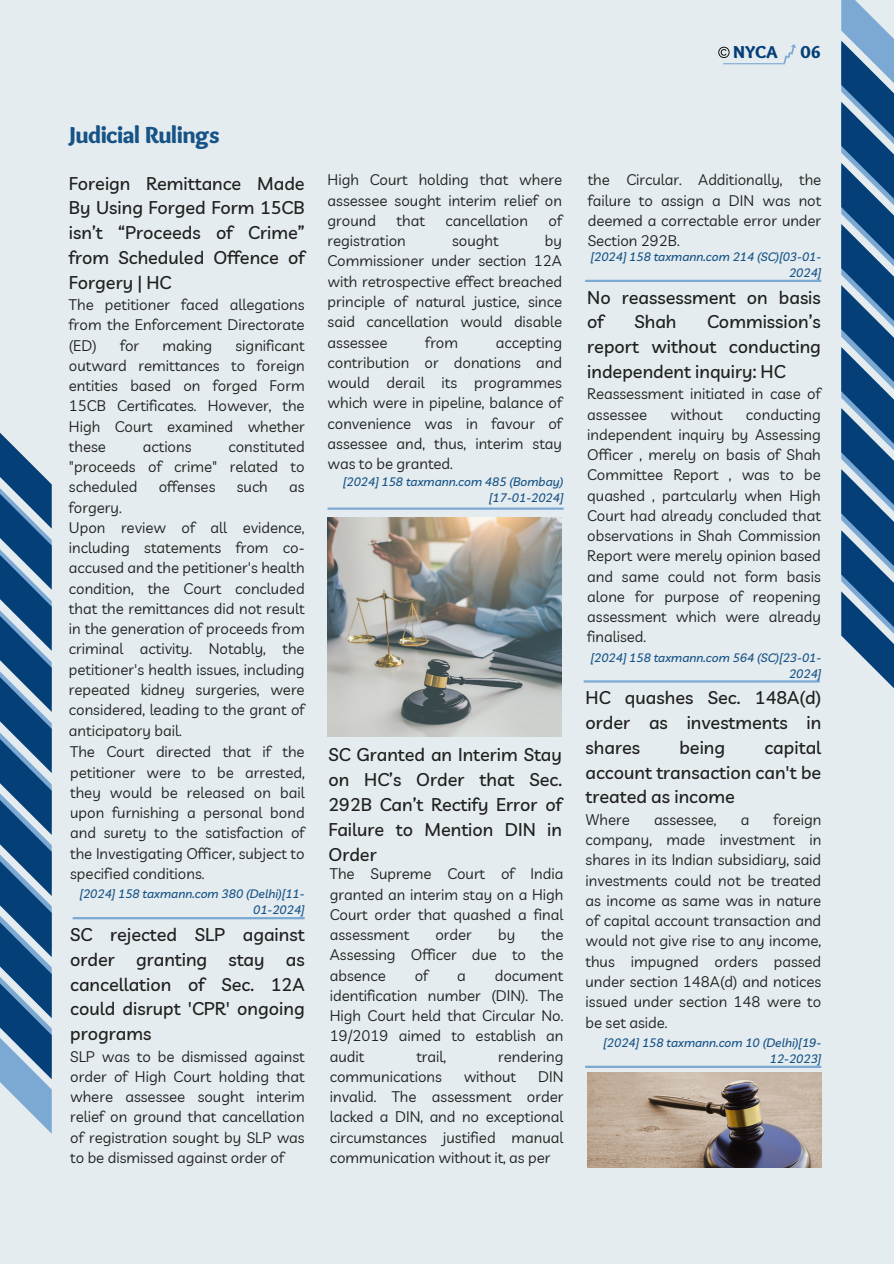
<style>
.page{position:relative;width:894px;height:1264px;background:#fff}
.page>*{position:absolute;margin:0;border:0;box-sizing:border-box;transform-origin:0 0}
.t1{font:900 24px "Sukar";letter-spacing:-.02em;color:#175387}
.t2{font:500 18px/24.8px "Livvic";color:#202020;text-align:justify}
.t3{font:900 18px "Sukar";color:#043f77}
.t4{font:15px/20.2px "Livvic";color:#202020;text-align:justify}
.t5{font:italic 500 12px/16px "Livvic";color:#175387;text-align:right}
</style>
<div class="page">
<div style="left:0;top:0;width:893px;height:1263px;background:#e5ecef"></div>
<svg style="left:841px;top:0;width:52px;height:688px"></svg>
<svg style="left:0;top:433px;width:52px;height:700px"></svg>
<svg style="left:783px;top:44px;width:13px;height:20px"></svg>
<hr style="left:722px;top:63px;width:62px;height:1px;background:#7ba9d3">
<svg style="left:718px;top:47px;width:11px;height:11px"></svg>
<hr style="left:73px;top:917px;width:231px;height:2px;background:#7ba9d3">
<hr style="left:583px;top:680px;width:236px;height:2px;background:#7ba9d3">
<hr style="left:585px;top:1065px;width:236px;height:2px;background:#7ba9d3">
<hr style="left:585px;top:280px;width:236px;height:2px;background:#7ba9d3">
<hr style="left:327px;top:507px;width:236px;height:3px;background:#7ba9d3">
<img style="left:327px;top:517px;width:234px;height:219px">
<img style="left:587px;top:1072px;width:234px;height:94px">
<p class="t3" style="left:733px;top:41px;width:46px">NYCA</p>
<p class="t3" style="left:800px;top:42px;width:22px">06</p>
<h1 class="t1" style="left:69px;top:121px;width:152px">Judicial Rulings</h1>
<p class="t2" style="left:69px;top:170px;width:237px">Foreign Remittance Made By Using Forged Form 15CB isn’t “Proceeds of Crime” from Scheduled Offence of Forgery | HC</p>
<p class="t4" style="left:69px;top:294px;width:237px">The petitioner faced allegations from the Enforcement Directorate (ED) for</p>
<p class="t4" style="left:69px;top:335px;width:237px;text-indent:166px">significant outward remittances to foreign entities based on forged Form 15CB Certificates. However, the High Court examined whether these</p>
<p class="t4" style="left:162px;top:335px;width:51px">making</p>
<p class="t4" style="left:69px;top:436px;width:237px;text-indent:159px">constituted "proceeds of crime" related to scheduled</p>
<p class="t4" style="left:143px;top:436px;width:50px">actions</p>
<p class="t4" style="left:159px;top:476px;width:58px">offenses</p>
<p class="t4" style="left:237px;top:476px;width:33px">such</p>
<p class="t4" style="left:289px;top:476px;width:17px">as</p>
<p class="t4" style="left:69px;top:497px;width:237px;text-align:left">forgery.<br>Upon review of all evidence, including statements from co&shy;accused and the petitioner's health condition, the Court concluded that the remittances did not result in the generation of proceeds from criminal activity. Notably, the petitioner's health issues, including repeated kidney surgeries, were considered, leading to the grant of anticipatory bail.</p>
<p class="t4" style="left:70px;top:741px;width:236px">The Court directed that if the petitioner were to be arrested, they would be released on bail upon furnishing a personal bond and surety to the satisfaction of the Investigating Officer, subject to specified conditions.</p>
<p class="t5" style="left:80px;top:885px;width:226px">[2024] 158 taxmann.com 380 (Delhi)[11-<br>01-2024]</p>
<p class="t2" style="left:70px;top:922px;width:236px">SC rejected SLP against order granting stay as cancellation of Sec. 12A could disrupt 'CPR' ongoing programs</p>
<p class="t4" style="left:70px;top:1045px;width:236px">SLP was to be dismissed against order of High Court holding that where assessee sought interim relief on ground that cancellation of registration sought by SLP was to be dismissed against order of</p>
<p class="t4" style="left:327px;top:170px;width:236px">High Court holding that where assessee sought interim relief on ground</p>
<p class="t4" style="left:396px;top:210px;width:30px">that</p>
<p class="t4" style="left:445px;top:210px;width:84px">cancellation</p>
<p class="t4" style="left:548px;top:210px;width:15px">of</p>
<p class="t4" style="left:327px;top:230px;width:80px">registration</p>
<p class="t4" style="left:452px;top:230px;width:48px">sought</p>
<p class="t4" style="left:327px;top:230px;width:236px;text-indent:217px">by Commissioner under section 12A with retrospective effect breached principle of natural justice, since said cancellation would disable assessee</p>
<p class="t4" style="left:425px;top:332px;width:34px">from</p>
<p class="t4" style="left:327px;top:332px;width:236px;text-indent:168px">accepting contribution or donations and would derail its programmes which were in pipeline, balance of convenience was in favour of assessee and, thus, interim stay was to be granted.</p>
<p class="t5" style="left:343px;top:474px;width:222px">[2024] 158 taxmann.com 485 (Bombay) [17-01-2024]</p>
<p class="t2" style="left:328px;top:742px;width:235px">SC Granted an Interim Stay on HC’s Order that Sec.<br>292B Can’t Rectify Error of Failure to Mention DIN in Order</p>
<p class="t4" style="left:330px;top:863px;width:235px">The Supreme Court of India granted an interim stay on a High Court order that quashed a final assessment</p>
<p class="t4" style="left:330px;top:924px;width:235px;text-indent:211px">the Assessing Officer due to the absence</p>
<p class="t4" style="left:435px;top:924px;width:38px">order</p>
<p class="t4" style="left:498px;top:924px;width:19px">by</p>
<p class="t4" style="left:414px;top:964px;width:15px">of</p>
<p class="t4" style="left:457px;top:964px;width:10px">a</p>
<p class="t4" style="left:330px;top:964px;width:235px;text-indent:165px">document identification number (DIN). The High Court held that Circular No.<br>19/2019 aimed to establish an audit</p>
<p class="t4" style="left:416px;top:1045px;width:31px">trail,</p>
<p class="t4" style="left:498px;top:1045px;width:67px">rendering</p>
<p class="t4" style="left:330px;top:1066px;width:113px">communications</p>
<p class="t4" style="left:463px;top:1066px;width:54px">without</p>
<p class="t4" style="left:330px;top:1066px;width:235px;text-indent:208px">DIN invalid. The assessment order lacked a DIN, and no exceptional circumstances justified manual communication without it, as per</p>
<p class="t4" style="left:587px;top:170px;width:235px">the Circular. Additionally, the failure to assign a DIN was not deemed a correctable error under Section 292B.</p>
<p class="t5" style="left:590px;top:248px;width:232px">[2024] 158 taxmann.com 214 (SC)[03-01-<br>2024]</p>
<p class="t2" style="left:587px;top:284px;width:235px">No reassessment on basis of</p>
<p class="t2" style="left:587px;top:309px;width:235px;text-indent:120px">Commission’s report without conducting independent inquiry: HC</p>
<p class="t2" style="left:634px;top:309px;width:43px">Shah</p>
<p class="t4" style="left:587px;top:383px;width:235px">Reassessment initiated in case of assessee</p>
<p class="t4" style="left:587px;top:404px;width:235px;text-indent:159px">conducting independent inquiry by Assessing Officer , merely on basis of Shah Committee Report , was to be quashed , partcularly when High Court had already concluded that observations in Shah Commission Report were merely opinion based and same could not form basis alone for purpose of reopening assessment which were already finalised.</p>
<p class="t4" style="left:670px;top:404px;width:54px">without</p>
<p class="t5" style="left:590px;top:649px;width:232px">[2024] 158 taxmann.com 564 (SC)[23-01-<br>2024]</p>
<p class="t2" style="left:585px;top:685px;width:237px">HC quashes Sec. 148A(d) order as investments in shares</p>
<p class="t2" style="left:585px;top:734px;width:237px;text-indent:179px">capital account transaction can't be treated as income</p>
<p class="t4" style="left:585px;top:809px;width:46px">Where</p>
<p class="t4" style="left:653px;top:809px;width:64px">assessee,</p>
<p class="t4" style="left:740px;top:809px;width:10px">a</p>
<p class="t2" style="left:679px;top:734px;width:47px">being</p>
<p class="t4" style="left:585px;top:809px;width:237px;text-indent:188px">foreign company, made investment in shares in its Indian subsidiary, said investments could not be treated as income as same was in nature of capital account transaction and would not give rise to any income, thus impugned orders passed under section 148A(d) and notices issued under section 148 were to be set aside.</p>
<p class="t5" style="left:603px;top:1034px;width:219px">[2024] 158 taxmann.com 10 (Delhi)[19-<br>12-2023]</p>
</div>
